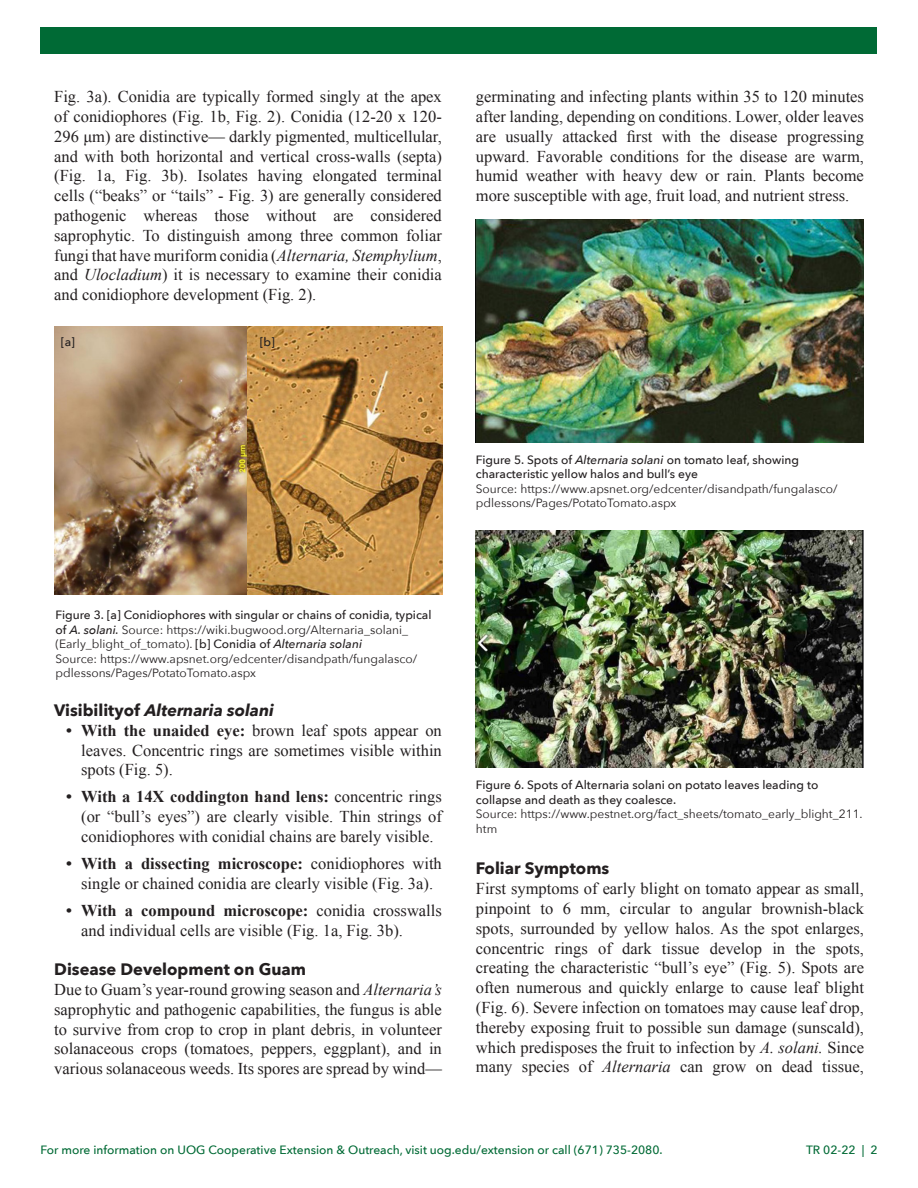
<style>
.page{position:relative;width:918px;height:1188px;background:#fff}
.page>*{position:absolute;margin:0;border:0;box-sizing:border-box;transform-origin:0 0}
.t1{font:16.5px/19.8px "Times New Roman";color:#231f20;text-align:justify}
.t2{font:700 16.5px "Avenir Next";color:#231f20}
.t3{font:italic 700 16.5px "Avenir Next";color:#231f20}
.t4{font:500 12px/14.4px "Avenir Next";color:#231f20}
.t5{font:12px/14.4px "Avenir Next";color:#231f20}
.t6{font:500 12px "Avenir Next";color:#006a35}
.s1{font-style:italic}
.s2{font-weight:400}
.s3{font-style:normal}
.s4{font-weight:700}
</style>
<div class="page">
<div style="left:40px;top:27px;width:837px;height:27px;background:#006a35"></div>
<img style="left:54px;top:326px;width:193px;height:269px">
<img style="left:247px;top:326px;width:195px;height:269px">
<img style="left:476px;top:219px;width:388px;height:224px">
<img style="left:476px;top:530px;width:388px;height:237px">
<p class="t1" style="left:54px;top:86px;width:389px">Fig. 3a). Conidia are typically formed singly at the apex of conidiophores (Fig. 1b, Fig. 2). Conidia (12-20 x 120- 296 μm) are distinctive— darkly pigmented, multicellular, and with both horizontal and vertical cross-walls (septa) (Fig. 1a, Fig. 3b). Isolates having elongated terminal cells (“beaks” or “tails” - Fig. 3) are generally considered pathogenic whereas those without are considered saprophytic. To distinguish among three common foliar fungi that have muriform conidia (<span class="s1">Alternaria, Stemphylium</span>, and <span class="s1">Ulocladium</span>) it is necessary to examine their conidia and conidiophore development (Fig. 2).</p>
<p class="t4" style="left:61px;top:334px;width:16px">[a]</p>
<p class="t4" style="left:260px;top:334px;width:17px">[b]</p>
<p class="t1" style="left:476px;top:86px;width:390px">germinating and infecting plants within 35 to 120 minutes after landing, depending on conditions. Lower, older leaves are usually attacked first with the disease progressing upward. Favorable conditions for the disease are warm, humid weather with heavy dew or rain. Plants become more susceptible with age, fruit load, and nutrient stress.</p>
<p class="t4" style="left:476px;top:452px;width:325px">Figure 5. Spots of <span class="s1">Alternaria solani</span> on tomato leaf, showing characteristic yellow halos and bull’s eye</p>
<p class="t5" style="left:476px;top:481px;width:363px">Source: https://www.apsnet.org/edcenter/disandpath/fungalasco/</p>
<p class="t5" style="left:476px;top:495px;width:202px">pdlessons/Pages/PotatoTomato.aspx</p>
<p class="t4" style="left:56px;top:608px;width:378px">Figure 3. [a] Conidiophores with singular or chains of conidia, typical of <span class="s1">A. solani.</span> <span class="s2">Source: https://wiki.bugwood.org/Alternaria_solani_ (Early_blight_of_tomato).</span> [b] Conidia of <span class="s1">Alternaria solani</span></p>
<p class="t5" style="left:56px;top:651px;width:363px">Source: https://www.apsnet.org/edcenter/disandpath/fungalasco/ pdlessons/Pages/PotatoTomato.aspx</p>
<p class="t3" style="left:54px;top:696px;width:221px"><span class="s3">Visibilityof</span> Alternaria solani</p>
<p class="t1" style="left:81px;top:720px;width:362px;text-indent:-15px"><span class="s4">• With the unaided eye:</span> brown leaf spots appear on leaves. Concentric rings are sometimes visible within spots (Fig. 5).</p>
<p class="t1" style="left:81px;top:787px;width:362px;text-indent:-15px"><span class="s4">• With a 14X coddington hand lens:</span> concentric rings (or “bull’s eyes”) are clearly visible. Thin strings of conidiophores with conidial chains are barely visible.</p>
<p class="t1" style="left:66px;top:853px;width:377px;text-align:center"><span class="s4">• With a dissecting microscope:</span> conidiophores with single or chained conidia are clearly visible (Fig. 3a).</p>
<p class="t1" style="left:81px;top:900px;width:362px;text-indent:-15px"><span class="s4">• With a compound microscope:</span> conidia crosswalls and individual cells are visible (Fig. 1a, Fig. 3b).</p>
<p class="t2" style="left:54px;top:955px;width:253px">Disease Development on Guam</p>
<p class="t1" style="left:54px;top:979px;width:389px">Due to Guam’s year-round growing season and <span class="s1">Alternaria’s </span>saprophytic and pathogenic capabilities, the fungus is able to survive from crop to crop in plant debris, in volunteer solanaceous crops (tomatoes, peppers, eggplant), and in various solanaceous weeds. Its spores are spread by wind—</p>
<p class="t4" style="left:476px;top:778px;width:344px">Figure 6. Spots of Alternaria solani on potato leaves leading to collapse and death as they coalesce.</p>
<p class="t5" style="left:476px;top:806px;width:388px">Source: https://www.pestnet.org/fact_sheets/tomato_early_blight_211. htm</p>
<p class="t2" style="left:476px;top:854px;width:135px">Foliar Symptoms</p>
<p class="t1" style="left:476px;top:878px;width:390px">First symptoms of early blight on tomato appear as small, pinpoint to 6 mm, circular to angular brownish-black spots, surrounded by yellow halos. As the spot enlarges, concentric rings of dark tissue develop in the spots, creating the characteristic “bull’s eye” (Fig. 5). Spots are often numerous and quickly enlarge to cause leaf blight (Fig. 6). Severe infection on tomatoes may cause leaf drop, thereby exposing fruit to possible sun damage (sunscald), which predisposes the fruit to infection by <span class="s1">A. solani.</span> Since many species of <span class="s1">Alternaria</span> can grow on dead tissue,</p>
<p class="t6" style="left:40px;top:1140px;width:624px">For more information on UOG Cooperative Extension &amp; Outreach, visit uog.edu/extension or call (671) 735-2080.</p>
<p class="t6" style="left:806px;top:1140px;width:73px">TR 02-22 | 2</p>
</div>
